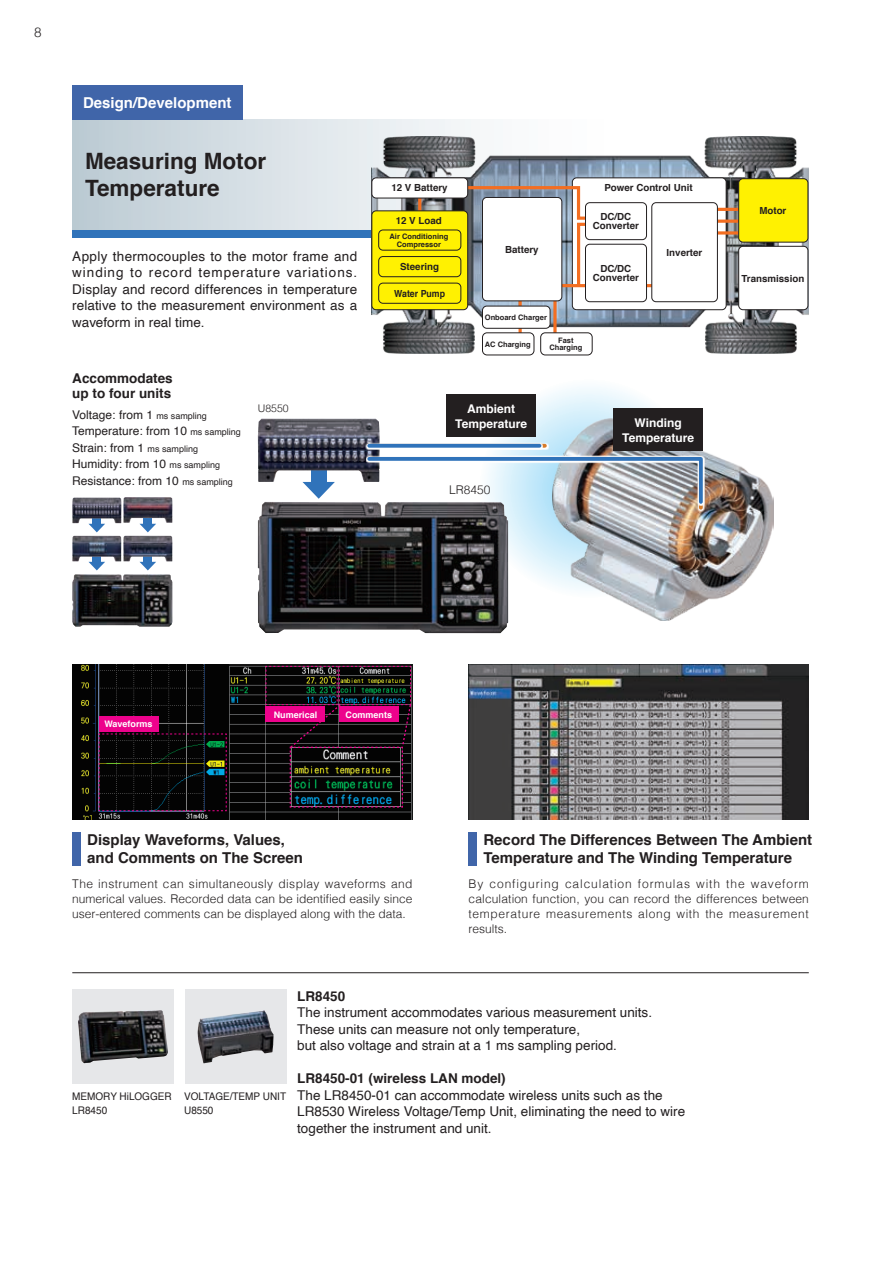
<style>
.page{position:relative;width:893px;height:1263px;background:#fff}
.page>*{position:absolute;margin:0;border:0;box-sizing:border-box;transform-origin:0 0}
.t1{font:700 22.5px/27px "Helvetica";color:#231f20}
.t2{font:700 15px/18px "Helvetica";color:#231f20}
.t3{font:700 15px "Helvetica";color:#fff}
.t4{font:13.5px/16.5px "Helvetica";color:#231f20}
.t5{font:700 13.5px/15px "Helvetica";color:#231f20}
.t6{font:300 13.5px "Helvetica";color:#231f20}
.t7{font:300 12px/15px "Helvetica";color:#231f20;text-align:justify}
.t8{font:12px/16.5px "Helvetica";color:#231f20}
.t9{font:700 12px/15px "Helvetica";color:#fff;text-align:center}
.t10{font:10.5px/13.5px "Helvetica";color:#231f20;scale:.95 1}
.t11{font:300 10.5px "Helvetica";color:#231f20}
.t12{font:700 9.75px/9px "Helvetica";color:#231f20;text-align:center}
.t13{font:700 9.75px "Helvetica";color:#231f20;scale:.9 1}
.t14{font:700 9px "Helvetica";color:#fff}
.t15{font:700 7.5px/7.5px "Helvetica";color:#231f20;text-align:center}
.s1{font-size:9px}
</style>
<div class="page">
<svg style="left:479px;top:379px;width:219px;height:219px"></svg>
<img style="left:552px;top:419px;width:221px;height:202px">
<svg style="left:543px;top:442px;width:6px;height:8px"></svg>
<div style="left:72px;top:119px;width:736px;height:119px;background:linear-gradient(to right,#c6d3da,#fff)"></div>
<div style="left:72px;top:230px;width:358px;height:8px;background:#3073ba"></div>
<div style="left:446px;top:395px;width:90px;height:42px;background:#231f20"></div>
<div style="left:72px;top:832px;width:9px;height:33px;background:#4065a9"></div>
<div style="left:72px;top:989px;width:102px;height:95px;background:#e6e7e9"></div>
<img style="left:78px;top:1010px;width:90px;height:53px">
<div style="left:185px;top:989px;width:101px;height:95px;background:#e6e7e9"></div>
<img style="left:198px;top:1010px;width:76px;height:53px">
<img style="left:72px;top:664px;width:340px;height:155px">
<div style="left:469px;top:832px;width:8px;height:33px;background:#4065a9"></div>
<img style="left:469px;top:664px;width:340px;height:155px">
<img style="left:258px;top:502px;width:250px;height:131px">
<svg style="left:303px;top:482px;width:32px;height:17px"></svg>
<img style="left:258px;top:419px;width:121px;height:63px">
<img style="left:72px;top:574px;width:100px;height:53px">
<div style="left:93px;top:552px;width:8px;height:12px;background:#3073ba"></div>
<svg style="left:89px;top:562px;width:16px;height:8px"></svg>
<div style="left:93px;top:514px;width:8px;height:11px;background:#3073ba"></div>
<svg style="left:89px;top:524px;width:16px;height:8px"></svg>
<div style="left:144px;top:552px;width:8px;height:12px;background:#3073ba"></div>
<svg style="left:140px;top:562px;width:16px;height:8px"></svg>
<div style="left:144px;top:514px;width:8px;height:11px;background:#3073ba"></div>
<svg style="left:140px;top:524px;width:16px;height:8px"></svg>
<img style="left:72px;top:498px;width:49px;height:25px">
<img style="left:123px;top:497px;width:49px;height:26px">
<img style="left:72px;top:536px;width:49px;height:25px">
<img style="left:123px;top:536px;width:49px;height:25px">
<svg style="left:366px;top:442px;width:177px;height:8px"></svg>
<svg style="left:369px;top:444px;width:171px;height:4px"></svg>
<svg style="left:365px;top:455px;width:340px;height:57px"></svg>
<div style="left:613px;top:408px;width:90px;height:43px;background:#231f20"></div>
<div style="left:99px;top:716px;width:59px;height:16px;background:#ed028c"></div>
<svg style="left:98px;top:733px;width:129px;height:78px;background:#0e0f0e"></svg>
<svg style="left:265px;top:665px;width:147px;height:143px;background:#2e1a26"></svg>
<div style="left:72px;top:85px;width:170px;height:34px;background:#4065a9"></div>
<hr style="left:72px;top:972px;width:737px;height:1px;background:#231f20">
<img style="left:371px;top:136px;width:437px;height:218px">
<div style="left:572px;top:178px;width:154px;height:132px;background:#fff;border-radius:4px"></div>
<div style="left:572px;top:177px;width:155px;height:133px;border:1px solid #231f20;border-radius:4px"></div>
<hr style="left:712px;top:208px;width:61px;height:3px;background:#f36e21">
<hr style="left:712px;top:220px;width:61px;height:3px;background:#f36e21">
<svg style="left:718px;top:231px;width:20px;height:4px"></svg>
<hr style="left:549px;top:284px;width:112px;height:3px;background:#f36e21">
<svg style="left:518px;top:301px;width:4px;height:31px"></svg>
<svg style="left:553px;top:301px;width:4px;height:31px"></svg>
<div style="left:482px;top:306px;width:68px;height:22px;background:#fff;border-radius:4px"></div>
<div style="left:482px;top:306px;width:68px;height:23px;border:1px solid #231f20;border-radius:4px"></div>
<div style="left:482px;top:197px;width:80px;height:104px;background:#fff;border-radius:4px"></div>
<div style="left:482px;top:197px;width:80px;height:104px;border:1px solid #231f20;border-radius:4px"></div>
<div style="left:739px;top:246px;width:69px;height:64px;background:#fff;border-radius:4px"></div>
<div style="left:738px;top:246px;width:70px;height:64px;border:1px solid #231f20;border-radius:4px"></div>
<div style="left:739px;top:179px;width:69px;height:63px;background:#fff101;border-radius:4px"></div>
<div style="left:738px;top:178px;width:70px;height:65px;border:1px solid #231f20;border-radius:4px"></div>
<div style="left:482px;top:333px;width:52px;height:22px;background:#fff;border-radius:5px"></div>
<div style="left:482px;top:332px;width:52px;height:23px;border:1px solid #231f20;border-radius:5px"></div>
<div style="left:541px;top:333px;width:51px;height:22px;background:#fff;border-radius:5px"></div>
<div style="left:540px;top:332px;width:53px;height:23px;border:1px solid #231f20;border-radius:5px"></div>
<svg style="left:451px;top:184px;width:139px;height:105px"></svg>
<hr style="left:418px;top:192px;width:3px;height:21px;background:#f36e21">
<div style="left:372px;top:211px;width:96px;height:99px;background:#fff101;border-radius:4px"></div>
<div style="left:371px;top:210px;width:97px;height:100px;border:1px solid #231f20;border-radius:4px"></div>
<div style="left:378px;top:230px;width:83px;height:21px;border:1px solid #231f20;border-radius:4px"></div>
<div style="left:378px;top:256px;width:83px;height:21px;border:1px solid #231f20;border-radius:4px"></div>
<div style="left:378px;top:283px;width:83px;height:21px;border:1px solid #231f20;border-radius:4px"></div>
<div style="left:372px;top:178px;width:96px;height:20px;background:#fff;border-radius:4px"></div>
<div style="left:371px;top:177px;width:97px;height:21px;border:1px solid #231f20;border-radius:4px"></div>
<div style="left:585px;top:244px;width:61px;height:58px;background:#fff;border-radius:4px"></div>
<div style="left:585px;top:244px;width:62px;height:58px;border:1px solid #231f20;border-radius:4px"></div>
<div style="left:652px;top:203px;width:65px;height:99px;background:#fff;border-radius:4px"></div>
<div style="left:651px;top:202px;width:67px;height:100px;border:1px solid #231f20;border-radius:4px"></div>
<div style="left:585px;top:203px;width:61px;height:37px;background:#fff;border-radius:4px"></div>
<div style="left:585px;top:202px;width:62px;height:38px;border:1px solid #231f20;border-radius:4px"></div>
<p class="t6" style="left:34px;top:21px;width:9px">8</p>
<p class="t3" style="left:83px;top:90px;width:150px">Design/Development</p>
<h1 class="t1" style="left:85px;top:147px;width:183px">Measuring Motor<br>Temperature</h1>
<p class="t4" style="left:72px;top:248px;width:286px;text-align:justify">Apply thermocouples to the motor frame and winding to record temperature variations.<br>Display and record differences in temperature relative to the measurement environment as a waveform in real time.</p>
<p class="t12" style="left:391px;top:184px;width:58px">12 V Battery</p>
<p class="t12" style="left:396px;top:216px;width:48px">12 V Load</p>
<p class="t15" style="left:389px;top:233px;width:60px">Air Conditioning<br>Compressor</p>
<p class="t12" style="left:400px;top:262px;width:41px">Steering</p>
<p class="t13" style="left:394px;top:285px;width:58px">Water Pump</p>
<p class="t12" style="left:505px;top:245px;width:35px">Battery</p>
<p class="t12" style="left:604px;top:183px;width:90px">Power Control Unit</p>
<p class="t12" style="left:593px;top:212px;width:48px">DC/DC<br>Converter</p>
<p class="t12" style="left:593px;top:264px;width:48px">DC/DC<br>Converter</p>
<p class="t12" style="left:667px;top:248px;width:37px">Inverter</p>
<p class="t15" style="left:485px;top:314px;width:64px">Onboard Charger</p>
<p class="t15" style="left:485px;top:340px;width:47px">AC Charging</p>
<p class="t15" style="left:549px;top:337px;width:34px">Fast<br>Charging</p>
<p class="t5" style="left:72px;top:371px;width:102px">Accommodates up to four units</p>
<p class="t8" style="left:72px;top:407px;width:170px">Voltage: from 1 <span class="s1">ms sampling<br></span>Temperature: from 10 <span class="s1">ms sampling<br></span>Strain: from 1 <span class="s1">ms sampling<br></span>Humidity: from 10 <span class="s1">ms sampling<br></span>Resistance: from 10 <span class="s1">ms sampling</span></p>
<p class="t9" style="left:622px;top:415px;width:73px">Winding<br>Temperature</p>
<p class="t11" style="left:258px;top:400px;width:32px">U8550</p>
<p class="t9" style="left:455px;top:401px;width:73px">Ambient<br>Temperature</p>
<p class="t7" style="left:449px;top:481px;width:43px">LR8450</p>
<p class="t12" style="left:759px;top:206px;width:29px">Motor</p>
<p class="t12" style="left:741px;top:274px;width:64px">Transmission</p>
<p class="t14" style="left:104px;top:717px;width:50px">Waveforms</p>
<p class="t14" style="left:274px;top:707px;width:45px">Numerical</p>
<p class="t14" style="left:345px;top:707px;width:48px">Comments</p>
<p class="t2" style="left:87px;top:831px;width:217px">Display Waveforms, Values, and Comments on The Screen</p>
<p class="t7" style="left:72px;top:876px;width:342px">The instrument can simultaneously display waveforms and numerical values. Recorded data can be identified easily since user-entered comments can be displayed along with the data.</p>
<p class="t2" style="left:483px;top:831px;width:330px">Record The Differences Between The Ambient<br>Temperature and The Winding Temperature</p>
<p class="t7" style="left:469px;top:876px;width:342px">By configuring calculation formulas with the waveform calculation function, you can record the differences between temperature measurements along with the measurement results.</p>
<p class="t10" style="left:72px;top:1090px;width:106px">MEMORY HiLOGGER<br>LR8450</p>
<p class="t10" style="left:184px;top:1090px;width:109px">VOLTAGE/TEMP UNIT<br>U8550</p>
<p class="t5" style="left:297px;top:988px;width:50px">LR8450</p>
<p class="t4" style="left:297px;top:1004px;width:356px">The instrument accommodates various measurement units.<br>These units can measure not only temperature,<br>but also voltage and strain at a 1 ms sampling period.</p>
<p class="t5" style="left:297px;top:1071px;width:210px">LR8450-01 (wireless LAN model)</p>
<p class="t4" style="left:297px;top:1087px;width:389px">The LR8450-01 can accommodate wireless units such as the<br>LR8530 Wireless Voltage/Temp Unit, eliminating the need to wire together the instrument and unit.</p>
</div>
